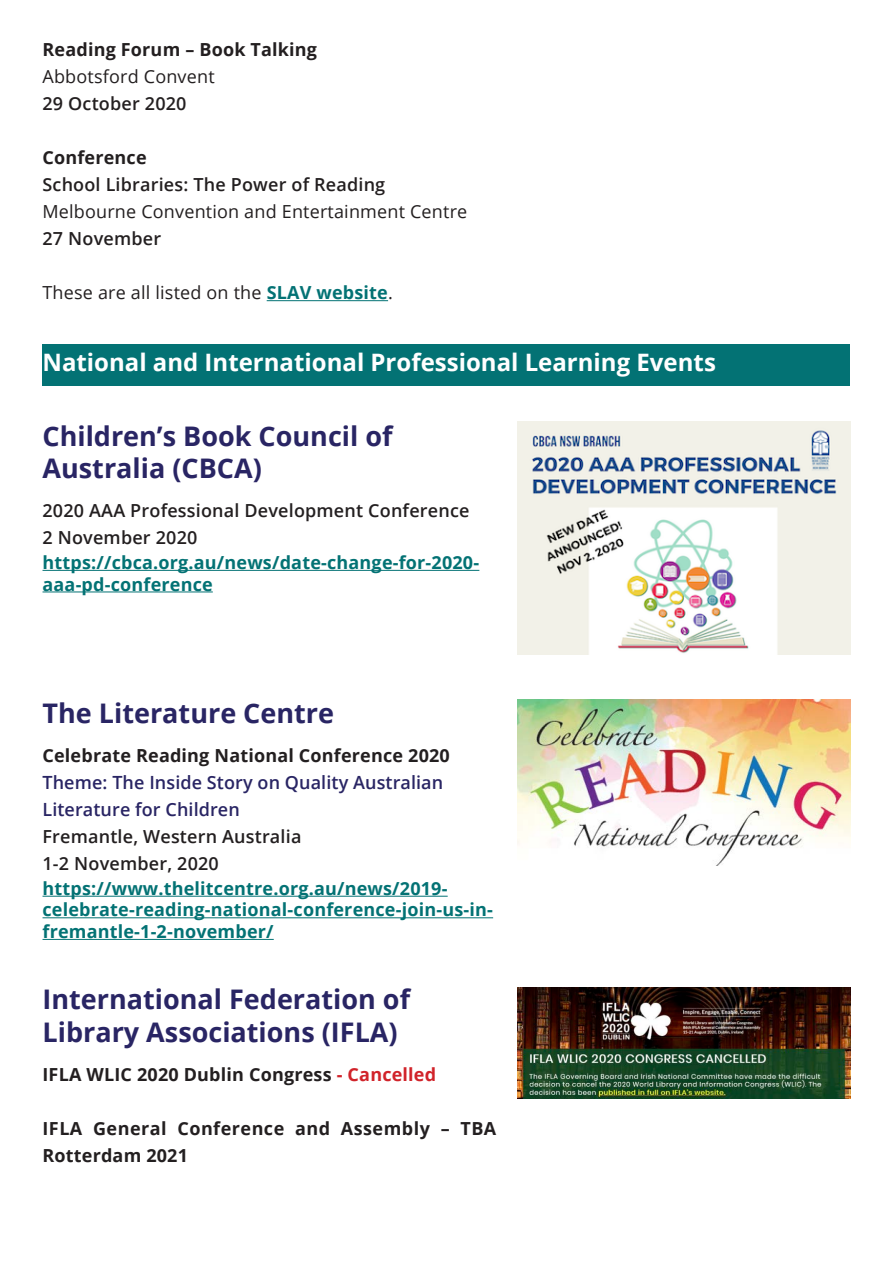
<style>
.page{position:relative;width:893px;height:1263px;background:#fff}
.page>*{position:absolute;margin:0;border:0;box-sizing:border-box;transform-origin:0 0}
.Section_Heading{font:700 27px/32.4px "Open Sans";color:#292564}
.H2__Subheadig{font:700 24px "Open Sans";color:#fff}
.t1{font:600 18.15px/27px "Open Sans";letter-spacing:.005em;color:#292564}
.Links{font:700 18px/21.6px "Open Sans";letter-spacing:.01em;color:#037274}
.t2{font:700 18px/27px "Open Sans";letter-spacing:.01em;color:#231f20}
.t3{font:600 18px "Open Sans";letter-spacing:.01em;color:#231f20}
.t4{font:18px "Open Sans";letter-spacing:.01em;color:#231f20}
.s1{font-weight:700;color:#037274}
.s2{color:#d1232a}
</style>
<div class="page">
<hr style="left:267px;top:300px;width:121px;height:1px;background:#037274">
<div style="left:43px;top:344px;width:807px;height:42px;background:#037274"></div>
<hr style="left:43px;top:570px;width:436px;height:1px;background:#037274">
<hr style="left:43px;top:591px;width:170px;height:1px;background:#037274">
<hr style="left:43px;top:896px;width:405px;height:1px;background:#037274">
<hr style="left:43px;top:917px;width:450px;height:1px;background:#037274">
<hr style="left:43px;top:939px;width:231px;height:1px;background:#037274">
<img style="left:518px;top:421px;width:332px;height:234px">
<img style="left:518px;top:699px;width:332px;height:167px">
<img style="left:518px;top:987px;width:332px;height:111px">
<p class="t2" style="left:43px;top:36px;width:276px">Reading Forum – Book Talking</p>
<p class="t4" style="left:43px;top:64px;width:174px">Abbotsford Convent</p>
<p class="t3" style="left:43px;top:91px;width:146px">29 October 2020</p>
<p class="t2" style="left:43px;top:144px;width:106px">Conference</p>
<p class="t3" style="left:43px;top:172px;width:344px">School Libraries: The Power of Reading</p>
<p class="t4" style="left:43px;top:199px;width:426px">Melbourne Convention and Entertainment Centre</p>
<p class="t3" style="left:43px;top:226px;width:120px">27 November</p>
<p class="t4" style="left:43px;top:280px;width:352px">These are all listed on the <span class="s1">SLAV website</span>.</p>
<h2 class="H2__Subheadig" style="left:43px;top:346px;width:675px">National and International Professional Learning Events</h2>
<h2 class="Section_Heading" style="left:43px;top:419px;width:352px">Children’s Book Council of<br>Australia (CBCA)</h2>
<p class="t3" style="left:43px;top:498px;width:428px">2020 AAA Professional Development Conference</p>
<p class="t3" style="left:43px;top:525px;width:156px">2 November 2020</p>
<p class="Links" style="left:43px;top:551px;width:438px">https://cbca.org.au/news/date-change-for-2020- aaa-pd-conference</p>
<h2 class="Section_Heading" style="left:43px;top:696px;width:293px">The Literature Centre</h2>
<p class="t2" style="left:43px;top:742px;width:409px">Celebrate Reading National Conference 2020</p>
<p class="t1" style="left:43px;top:769px;width:402px">Theme: The Inside Story on Quality Australian<br>Literature for Children</p>
<p class="t3" style="left:43px;top:824px;width:260px">Fremantle, Western Australia</p>
<p class="t3" style="left:43px;top:851px;width:178px">1-2 November, 2020</p>
<p class="Links" style="left:43px;top:877px;width:452px">https://www.thelitcentre.org.au/news/2019- celebrate-reading-national-conference-join-us-in&shy;fremantle-1-2-november/</p>
<h2 class="Section_Heading" style="left:43px;top:983px;width:369px">International Federation of<br>Library Associations (IFLA)</h2>
<p class="t2" style="left:43px;top:1060px;width:395px">IFLA WLIC 2020 Dublin Congress <span class="s2">- Cancelled</span></p>
<p class="t2" style="left:43px;top:1114px;width:455px">IFLA General Conference and Assembly – TBA<br>Rotterdam 2021</p>
</div>
